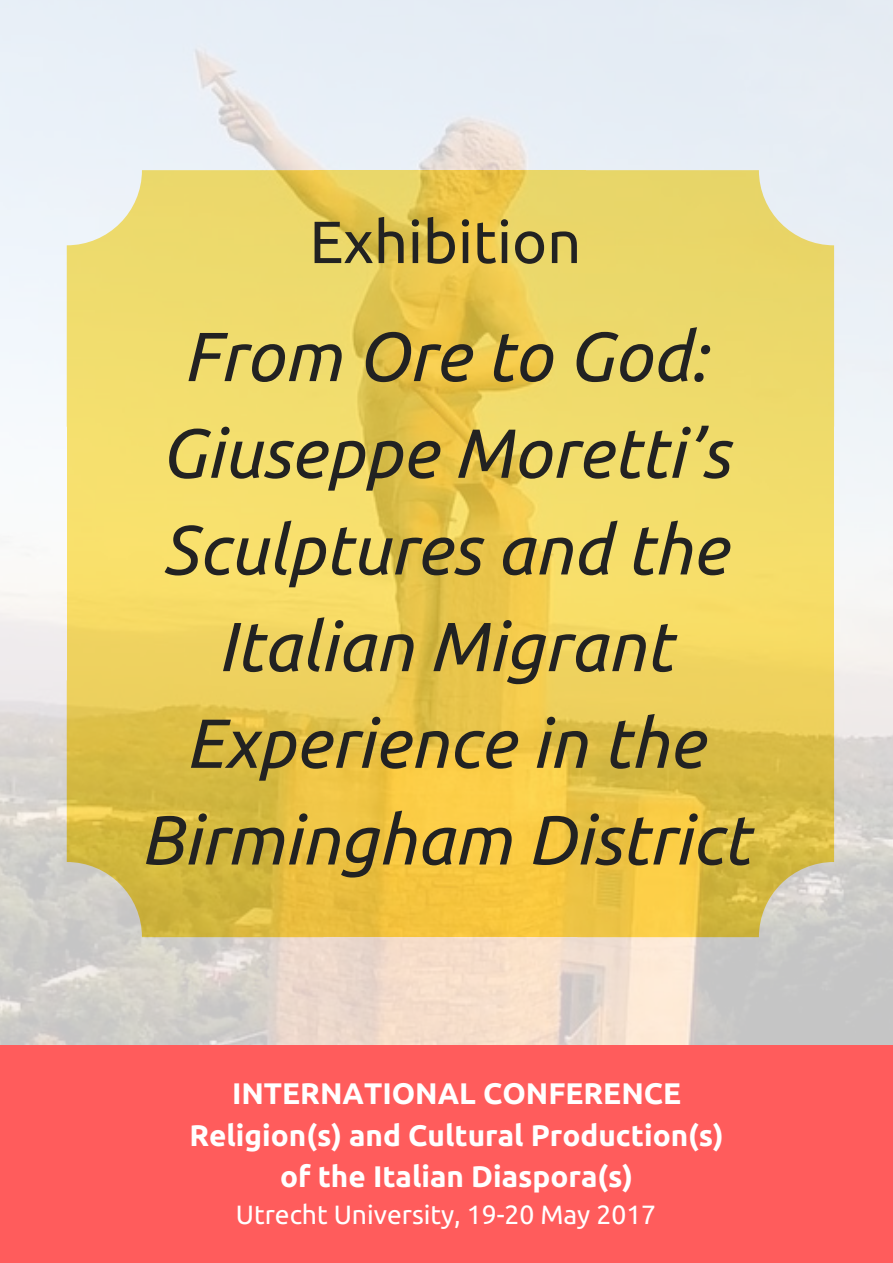
<style>
.page{position:relative;width:893px;height:1263px;background:#fff}
.page>*{position:absolute;margin:0;border:0;box-sizing:border-box;transform-origin:0 0}
.t1{font:italic 69.45px/96.6px "Ubuntu";color:#222;text-align:center}
.t2{font:59.55px "Ubuntu";color:#222}
.t3{font:700 29.7px/41.5px "Ubuntu";color:#fff;text-align:center}
.t4{font:26.4px "Ubuntu";color:#fff}
</style>
<div class="page">
<img style="left:0;top:0;width:892px;height:1045px">
<div style="left:0;top:1045px;width:892px;height:217px;background:#ff5c5c"></div>
<p class="t2" style="left:309px;top:208px;width:273px">Exhibition</p>
<p class="t1" style="left:140px;top:307px;width:611px">From Ore to God:<br>Giuseppe Moretti’s<br>Sculptures and the<br>Italian Migrant<br>Experience in the<br>Birmingham District</p>
<p class="t3" style="left:189px;top:1072px;width:536px">INTERNATIONAL CONFERENCE<br>Religion(s) and Cultural Production(s) of the Italian Diaspora(s)</p>
<p class="t4" style="left:236px;top:1199px;width:422px">Utrecht University, 19-20 May 2017</p>
</div>
